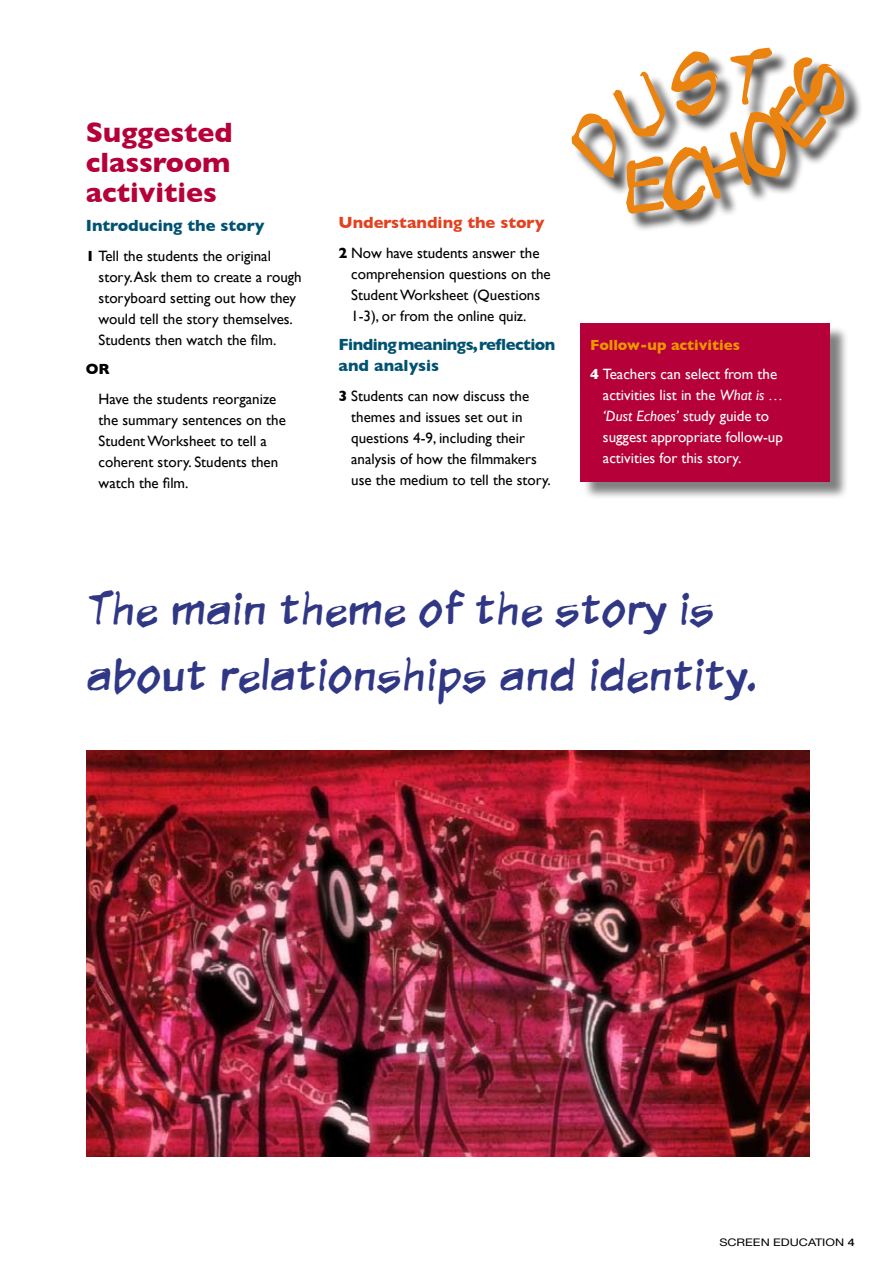
<style>
.page{position:relative;width:893px;height:1263px;background:#fff}
.page>*{position:absolute;margin:0;border:0;box-sizing:border-box;transform-origin:0 0}
.t1{font:48px/66px "VTC Sunday Komix Krumpled";color:#303785}
.t2{font:700 28.5px/30px "Gill Sans";color:#b50039;text-align:justify}
.t3{font:700 16.5px/21px "Gill Sans";letter-spacing:-.03em;color:#005271}
.t4{font:700 16.5px "Gill Sans";color:#e34220}
.t5{font:700 16.5px "Gill Sans";color:#005271}
.t6{font:15px/21px "Gill Sans";color:#000}
.t7{font:15px/21px "Gill Sans";color:#fff}
.t8{font:700 15px "Gill Sans";color:#000}
.t9{font:10.5px "Helvetica Neue";color:#000;scale:1.2 1}
.s1{font-weight:700}
.s2{font-weight:700;color:#ee9601}
.s3{font-style:italic}
.s4{font-weight:500}
</style>
<div class="page">
<div style="left:573px;top:50px;width:318px;height:214px;background:#000;opacity:.75"></div>
<svg style="left:571px;top:48px;width:274px;height:166px"></svg>
<div style="left:583px;top:325px;width:277px;height:191px;background:#000;opacity:.5"></div>
<div style="left:581px;top:323px;width:249px;height:159px;background:#b50039"></div>
<img style="left:86px;top:750px;width:724px;height:407px">
<h2 class="t2" style="left:86px;top:117px;width:148px">Suggested classroom activities</h2>
<p class="t5" style="left:86px;top:216px;width:180px">Introducing the story</p>
<p class="t6" style="left:99px;top:245px;width:205px;text-indent:-13px"><span class="s1">1</span> Tell the students the original story. Ask them to create a rough storyboard setting out how they would tell the story themselves.<br>Students then watch the film.</p>
<p class="t8" style="left:86px;top:361px;width:25px">OR</p>
<p class="t6" style="left:99px;top:388px;width:189px">Have the students reorganize the summary sentences on the<br>Student Worksheet to tell a coherent story. Students then watch the film.</p>
<p class="t4" style="left:338px;top:213px;width:207px">Understanding the story</p>
<p class="t6" style="left:351px;top:242px;width:201px;text-indent:-13px"><span class="s1">2</span> Now have students answer the comprehension questions on the<br>Student Worksheet (Questions<br>1-3), or from the online quiz.</p>
<p class="t3" style="left:338px;top:334px;width:218px">Finding meanings, reflection and analysis</p>
<p class="t6" style="left:351px;top:385px;width:201px;text-indent:-13px"><span class="s1">3</span> Students can now discuss the themes and issues set out in questions 4-9, including their analysis of how the filmmakers use the medium to tell the story.</p>
<p class="t7" style="left:590px;top:330px;width:189px;line-height:29.5px"><span class="s2">Follow-up activities<br></span><span class="s1">4</span> Teachers can select from the</p>
<p class="t7" style="left:603px;top:385px;width:182px">activities list in the <span class="s3">What is … ‘Dust Echoes’</span> study guide to suggest appropriate follow-up activities for this story.</p>
<h1 class="t1" style="left:86px;top:578px;width:671px">The main theme of the story is about relationships and identity.</h1>
<p class="t9" style="left:719px;top:1236px;width:114px">SCREEN EDUCATION <span class="s4">4</span></p>
</div>
